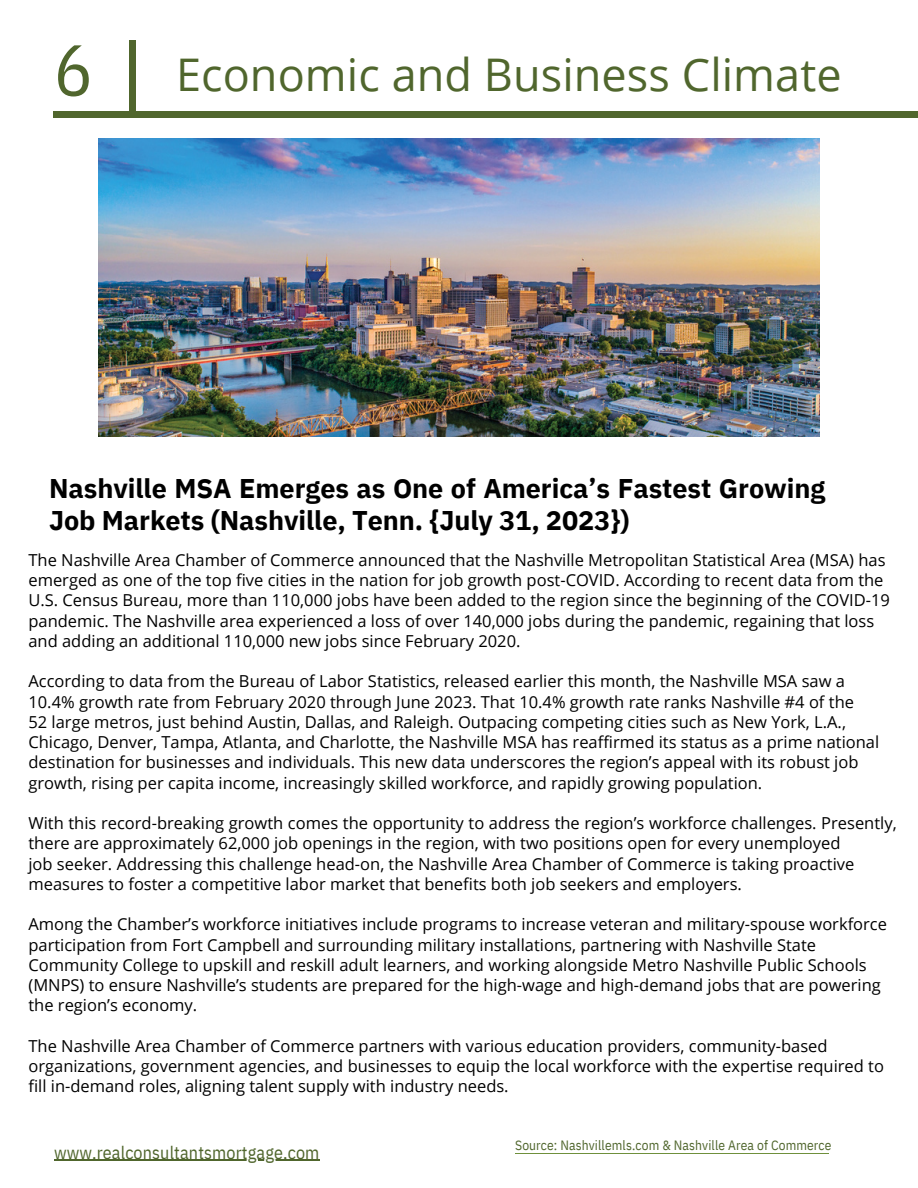
<style>
.page{position:relative;width:918px;height:1188px;background:#fff}
.page>*{position:absolute;margin:0;border:0;box-sizing:border-box;transform-origin:0 0}
.t1{font:72px "IBM Plex Sans Cond";color:#50662d}
.t2{font:45px "Open Sans";color:#50662d}
.t3{font:700 27px/31.5px "IBM Plex Sans";letter-spacing:-.005em;color:#000}
.t4{font:18px "IBM Plex Sans Cond";letter-spacing:.01em;color:#50662d}
.t5{font:16.5px/20.2px "Open Sans";color:#000}
.t6{font:13.5px "IBM Plex Sans Cond";letter-spacing:.01em;color:#50662d}
</style>
<div class="page">
<div style="left:54px;top:112px;width:864px;height:6px;background:#50662d"></div>
<div style="left:130px;top:40px;width:6px;height:72px;background:#50662d"></div>
<hr style="left:515px;top:1153px;width:314px;height:1px;background:#6f903c">
<img style="left:98px;top:138px;width:721px;height:298px">
<hr style="left:54px;top:1160px;width:266px;height:1px;background:#50662d">
<p class="t1" style="left:54px;top:22px;width:40px">6</p>
<p class="t2" style="left:176px;top:43px;width:667px">Economic and Business Climate</p>
<p class="t3" style="left:49px;top:472px;width:778px">Nashville MSA Emerges as One of America’s Fastest Growing<br>Job Markets (Nashville, Tenn. {July 31, 2023})</p>
<p class="t5" style="left:28px;top:549px;width:863px">The Nashville Area Chamber of Commerce announced that the Nashville Metropolitan Statistical Area (MSA) has emerged as one of the top five cities in the nation for job growth post-COVID. According to recent data from the U.S. Census Bureau, more than 110,000 jobs have been added to the region since the beginning of the COVID-19 pandemic. The Nashville area experienced a loss of over 140,000 jobs during the pandemic, regaining that loss and adding an additional 110,000 new jobs since February 2020.</p>
<p class="t5" style="left:28px;top:671px;width:818px">According to data from the Bureau of Labor Statistics, released earlier this month, the Nashville MSA saw a</p>
<p class="t5" style="left:28px;top:691px;width:827px">10.4% growth rate from February 2020 through June 2023. That 10.4% growth rate ranks Nashville #4 of the</p>
<p class="t5" style="left:28px;top:711px;width:852px">52 large metros, just behind Austin, Dallas, and Raleigh. Outpacing competing cities such as New York, L.A., Chicago, Denver, Tampa, Atlanta, and Charlotte, the Nashville MSA has reaffirmed its status as a prime national destination for businesses and individuals. This new data underscores the region’s appeal with its robust job growth, rising per capita income, increasingly skilled workforce, and rapidly growing population.</p>
<p class="t5" style="left:28px;top:813px;width:870px">With this record-breaking growth comes the opportunity to address the region’s workforce challenges. Presently, there are approximately 62,000 job openings in the region, with two positions open for every unemployed</p>
<p class="t5" style="left:28px;top:853px;width:827px">job seeker. Addressing this challenge head-on, the Nashville Area Chamber of Commerce is taking proactive measures to foster a competitive labor market that benefits both job seekers and employers.</p>
<p class="t5" style="left:28px;top:914px;width:860px">Among the Chamber’s workforce initiatives include programs to increase veteran and military-spouse workforce participation from Fort Campbell and surrounding military installations, partnering with Nashville State Community College to upskill and reskill adult learners, and working alongside Metro Nashville Public Schools (MNPS) to ensure Nashville’s students are prepared for the high-wage and high-demand jobs that are powering the region’s economy.</p>
<p class="t5" style="left:28px;top:1035px;width:857px">The Nashville Area Chamber of Commerce partners with various education providers, community-based organizations, government agencies, and businesses to equip the local workforce with the expertise required to fill in-demand roles, aligning talent supply with industry needs.</p>
<p class="t4" style="left:54px;top:1140px;width:267px">www.realconsultantsmortgage.com</p>
<p class="t6" style="left:515px;top:1136px;width:318px">Source: Nashvillemls.com &amp; Nashville Area of Commerce</p>
</div>
